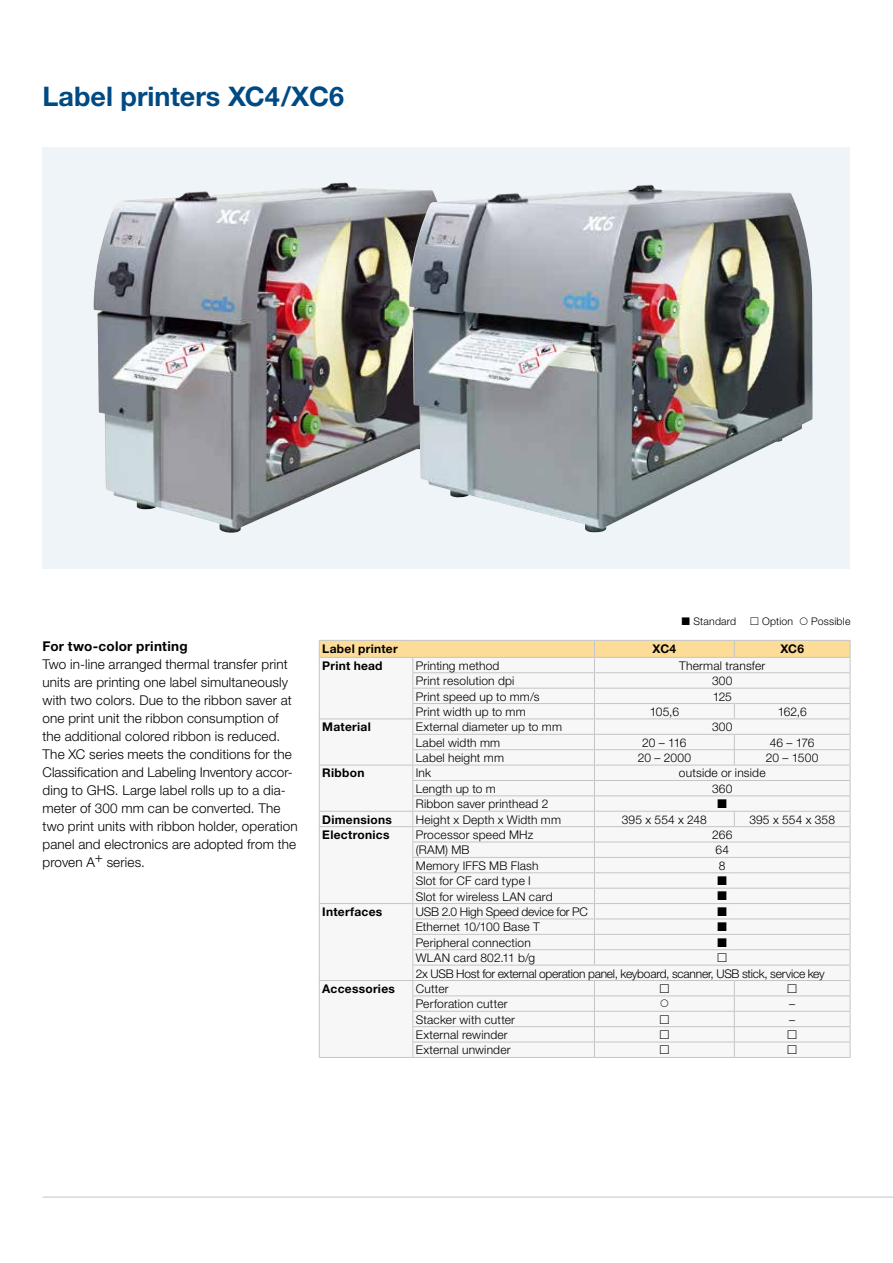
<style>
.page{position:relative;width:893px;height:1263px;background:#fff}
.page>*{position:absolute;margin:0;border:0;box-sizing:border-box;transform-origin:0 0}
.t1{font:700 27px "Helvetica Neue";color:#004a83}
.t2{font:300 13.5px/18px "Helvetica Neue";letter-spacing:.01em;color:#000}
.t3{font:700 13.5px "Helvetica Neue";letter-spacing:.02em;color:#000}
.t4{font:300 12px/15.5px "Helvetica Neue";letter-spacing:.015em;color:#000}
.t5{font:300 12px/15.5px "Helvetica Neue";letter-spacing:-.015em;color:#000}
.t6{font:700 12px "Helvetica Neue";letter-spacing:.02em;color:#000}
.t7{font:300 10.5px "Helvetica Neue";letter-spacing:.02em;color:#000}
</style>
<div class="page">
<hr style="left:43px;top:1197px;width:850px;height:1px;background:#c3c5c8">
<div style="left:43px;top:148px;width:807px;height:421px;background:#eef4f7"></div>
<img style="left:94px;top:182px;width:315px;height:351px">
<img style="left:409px;top:184px;width:404px;height:349px">
<hr style="left:413px;top:1057px;width:181px;height:1px;background:#c3c5c8">
<hr style="left:319px;top:1057px;width:94px;height:1px;background:#c3c5c8">
<hr style="left:594px;top:1057px;width:140px;height:1px;background:#c3c5c8">
<hr style="left:734px;top:1057px;width:116px;height:1px;background:#c3c5c8">
<svg style="left:319px;top:640px;width:532px;height:417px"></svg>
<h1 class="t1" style="left:43px;top:79px;width:303px">Label printers XC4/XC6</h1>
<p class="t7" style="left:693px;top:615px;width:44px">Standard</p>
<p class="t7" style="left:762px;top:615px;width:33px">Option</p>
<p class="t7" style="left:811px;top:615px;width:41px">Possible</p>
<p class="t3" style="left:43px;top:637px;width:147px">For two-color printing</p>
<p class="t2" style="left:43px;top:654px;width:257px">Two in-line arranged thermal transfer print units are printing one label simultaneously with two colors. Due to the ribbon saver at one print unit the ribbon consumption of the additional colored ribbon is reduced.<br>The XC series meets the conditions for the Classification and Labeling Inventory accor&shy;ding to GHS. Large label rolls up to a dia&shy;meter of 300 mm can be converted. The two print units with ribbon holder, operation panel and electronics are adopted from the proven A+ series.</p>
<p class="t6" style="left:322px;top:641px;width:77px">Label printer</p>
<p class="t6" style="left:652px;top:641px;width:25px">XC4</p>
<p class="t6" style="left:780px;top:641px;width:25px">XC6</p>
<p class="t6" style="left:322px;top:658px;width:62px">Print head</p>
<p class="t4" style="left:416px;top:657px;width:85px">Printing method</p>
<p class="t4" style="left:679px;top:657px;width:88px">Thermal transfer</p>
<p class="t4" style="left:416px;top:673px;width:100px">Print resolution dpi</p>
<p class="t4" style="left:712px;top:673px;width:22px">300</p>
<p class="t4" style="left:416px;top:688px;width:125px">Print speed up to mm/s</p>
<p class="t4" style="left:713px;top:688px;width:21px">125</p>
<p class="t4" style="left:416px;top:704px;width:111px">Print width up to mm</p>
<p class="t4" style="left:650px;top:704px;width:31px">105,6</p>
<p class="t4" style="left:778px;top:704px;width:31px">162,6</p>
<p class="t6" style="left:322px;top:719px;width:50px">Material</p>
<p class="t4" style="left:416px;top:719px;width:148px">External diameter up to mm</p>
<p class="t4" style="left:712px;top:719px;width:22px">300</p>
<p class="t4" style="left:416px;top:734px;width:86px">Label width mm</p>
<p class="t4" style="left:642px;top:734px;width:46px">20 – 116</p>
<p class="t4" style="left:770px;top:734px;width:46px">46 – 176</p>
<p class="t4" style="left:416px;top:750px;width:90px">Label height mm</p>
<p class="t4" style="left:638px;top:750px;width:55px">20 – 2000</p>
<p class="t4" style="left:766px;top:750px;width:54px">20 – 1500</p>
<p class="t6" style="left:322px;top:766px;width:44px">Ribbon</p>
<p class="t4" style="left:416px;top:765px;width:17px">Ink</p>
<p class="t4" style="left:679px;top:765px;width:88px">outside or inside</p>
<p class="t4" style="left:416px;top:781px;width:82px">Length up to m</p>
<p class="t4" style="left:712px;top:781px;width:22px">360</p>
<p class="t4" style="left:416px;top:796px;width:134px">Ribbon saver printhead 2</p>
<p class="t6" style="left:322px;top:812px;width:71px">Dimensions</p>
<p class="t4" style="left:416px;top:811px;width:147px">Height x Depth x Width mm</p>
<p class="t4" style="left:622px;top:811px;width:87px">395 x 554 x 248</p>
<p class="t4" style="left:749px;top:811px;width:87px">395 x 554 x 358</p>
<p class="t6" style="left:322px;top:827px;width:69px">Electronics</p>
<p class="t4" style="left:416px;top:827px;width:119px">Processor speed MHz</p>
<p class="t4" style="left:712px;top:827px;width:22px">266</p>
<p class="t4" style="left:416px;top:842px;width:55px">(RAM) MB</p>
<p class="t4" style="left:715px;top:842px;width:15px">64</p>
<p class="t4" style="left:416px;top:857px;width:124px">Memory IFFS MB Flash</p>
<p class="t4" style="left:719px;top:857px;width:8px">8</p>
<p class="t4" style="left:416px;top:873px;width:138px">Slot for CF card type I<br>Slot for wireless LAN card</p>
<p class="t6" style="left:322px;top:904px;width:62px">Interfaces</p>
<p class="t5" style="left:416px;top:904px;width:410px">USB 2.0 High Speed device for PC<br>Ethernet 10/100 Base T<br>Peripheral connection<br>WLAN card 802.11 b/g<br>2x USB Host for external operation panel, keyboard, scanner, USB stick, service key</p>
<p class="t6" style="left:322px;top:981px;width:74px">Accessories</p>
<p class="t4" style="left:416px;top:981px;width:93px">Cutter<br>Perforation cutter</p>
<p class="t4" style="left:789px;top:996px;width:7px">–</p>
<p class="t4" style="left:416px;top:1011px;width:101px">Stacker with cutter</p>
<p class="t4" style="left:789px;top:1011px;width:7px">–</p>
<p class="t4" style="left:416px;top:1027px;width:96px">External rewinder<br>External unwinder</p>
</div>
